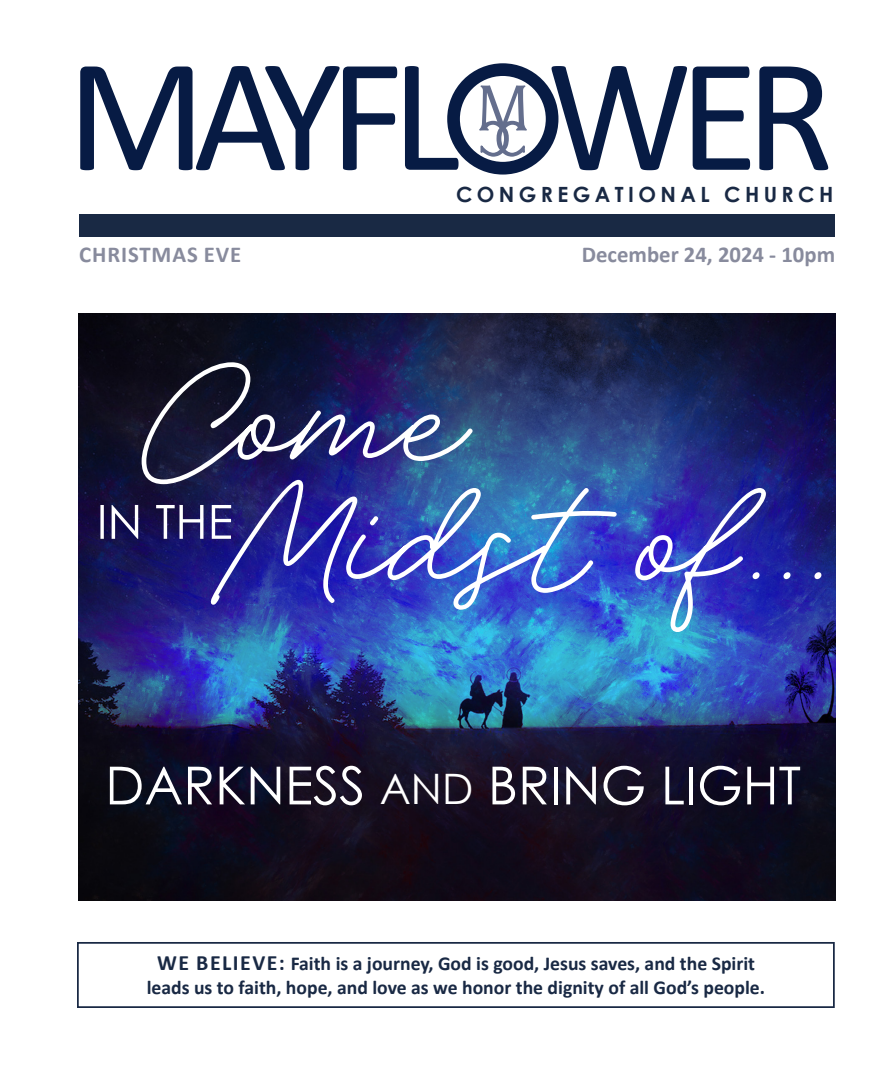
<style>
.page{position:relative;width:882px;height:1071px;background:#fff}
.page>*{position:absolute;margin:0;border:0;box-sizing:border-box;transform-origin:0 0}
.MAN_TEXT_-_Center_13{font:52.5px "Century Gothic";color:#fff}
.t1{font:700 22.75px "Calibri";color:#888b9d}
.t2{font:700 22.75px "Calibri";letter-spacing:.04em;color:#888b9d}
.t3{font:700 21px "Century Gothic";letter-spacing:.21em;color:#192944}
.SUB_1{font:700 19.6px/23.6px "Calibri";color:#192944;text-align:center}
.s1{font-size:42px}
.s2{font-size:21.88px}
</style>
<div class="page">
<svg style="left:80px;top:66px;width:317px;height:104px"></svg>
<svg style="left:405px;top:66px;width:54px;height:104px"></svg>
<svg style="left:552px;top:66px;width:135px;height:104px"></svg>
<svg style="left:693px;top:67px;width:57px;height:103px"></svg>
<svg style="left:759px;top:67px;width:69px;height:103px"></svg>
<div style="left:447px;top:63px;width:111px;height:112px;border:13px solid #071b44;border-radius:50%"></div>
<svg style="left:479px;top:85px;width:48px;height:73px"></svg>
<div style="left:79px;top:214px;width:756px;height:22px;background:#192944"></div>
<img style="left:79px;top:314px;width:757px;height:586px">
<img style="left:142px;top:362px;width:331px;height:122px">
<img style="left:210px;top:480px;width:612px;height:152px">
<svg style="left:100px;top:505px;width:131px;height:34px"></svg>
<div style="left:77px;top:942px;width:758px;height:66px;border:2px solid #192944"></div>
<p class="t3" style="left:456px;top:178px;width:379px">CONGREGATIONAL CHURCH</p>
<p class="t2" style="left:79px;top:238px;width:164px">CHRISTMAS EVE</p>
<p class="t1" style="left:582px;top:238px;width:255px">December 24, 2024 - 10pm</p>
<p class="MAN_TEXT_-_Center_13" style="left:105px;top:749px;width:697px">DARKNESS <span class="s1">AND</span> BRING LIGHT</p>
<p class="SUB_1" style="left:147px;top:952px;width:620px"><span class="s2">WE BELIEVE:</span> Faith is a journey, God is good, Jesus saves, and the Spirit leads us to faith, hope, and love as we honor the dignity of all God’s people.</p>
</div>
